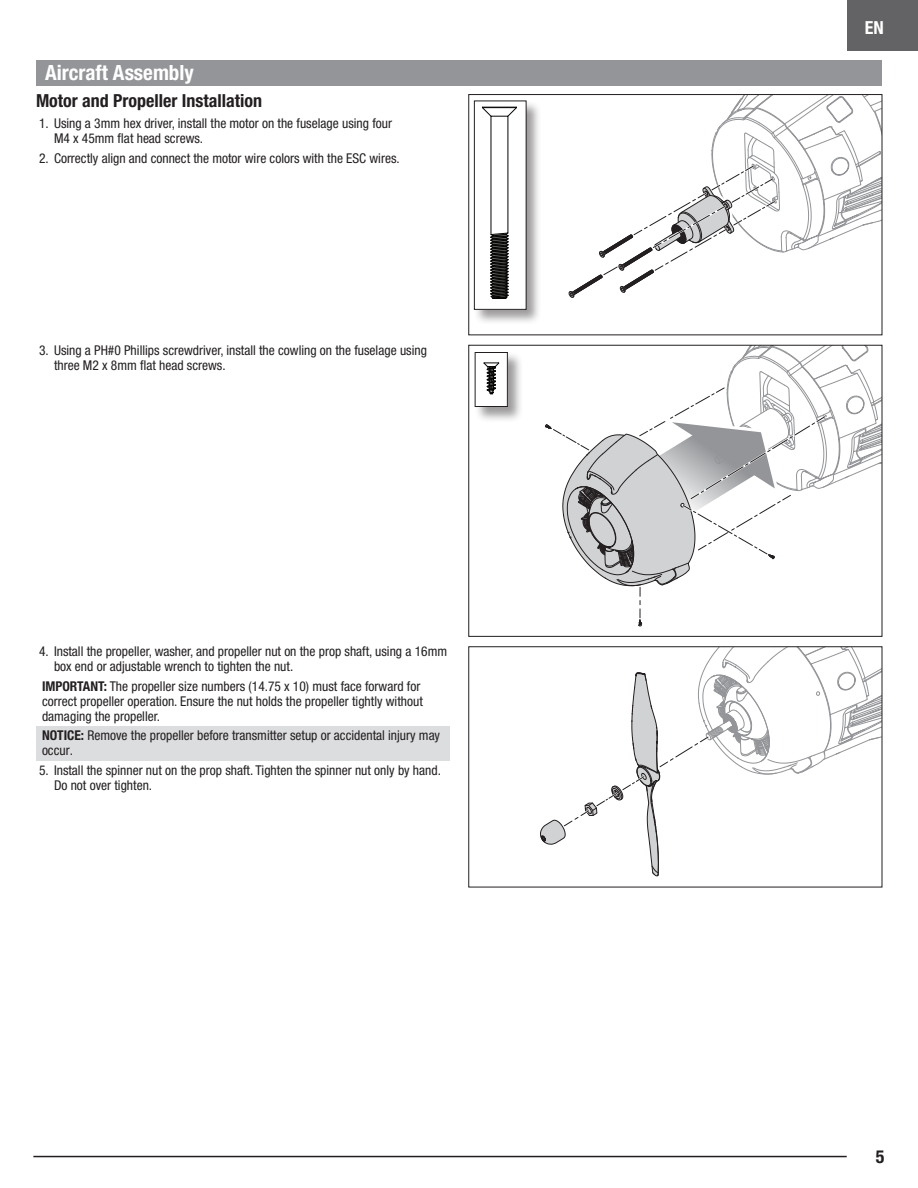
<style>
.page{position:relative;width:918px;height:1188px;background:#fff}
.page>*{position:absolute;margin:0;border:0;box-sizing:border-box;transform-origin:0 0}
.EFL_Main_Header{font:700 condensed 21px "Helvetica Neue LT Std";color:#fff}
.EFL_Sub-header{font:700 condensed 18px "Helvetica Neue LT Std";color:#231f20}
.t1{font:700 condensed 18px "Helvetica Neue LT Std";color:#fff}
.EFL_Note_Tip_Importa{font:condensed 13.5px/15px "Helvetica Neue LT Std";color:#231f20}
.EFL_Notice{font:condensed 13.5px/15px "Helvetica Neue LT Std";color:#231f20}
.s1{font-weight:700}
</style>
<div class="page">
<div style="left:847px;top:0;width:71px;height:51px;background:#636366"></div>
<hr style="left:33px;top:1156px;width:814px;height:1px;background:#231f20">
<div style="left:36px;top:61px;width:846px;height:25px;background:#939598"></div>
<svg style="left:568px;top:94px;width:315px;height:205px"></svg>
<svg style="left:540px;top:327px;width:343px;height:561px"></svg>
<div style="left:468px;top:646px;width:414px;height:241px;border:1px solid #231f20"></div>
<div style="left:473px;top:100px;width:69px;height:226px;background:#231f20;opacity:.45"></div>
<div style="left:474px;top:101px;width:52px;height:208px;background:#fff"></div>
<svg style="left:482px;top:107px;width:35px;height:192px"></svg>
<div style="left:474px;top:101px;width:52px;height:209px;border:1px solid #231f20"></div>
<div style="left:474px;top:352px;width:50px;height:71px;background:#231f20;opacity:.45"></div>
<div style="left:475px;top:352px;width:32px;height:54px;background:#fff"></div>
<svg style="left:484px;top:363px;width:15px;height:32px"></svg>
<div style="left:475px;top:352px;width:33px;height:55px;border:1px solid #231f20"></div>
<div style="left:36px;top:726px;width:414px;height:34px;background:#dcdddf"></div>
<p class="EFL_Main_Header" style="left:45px;top:60px;width:150px">Aircraft Assembly</p>
<p class="EFL_Sub-header" style="left:36px;top:90px;width:228px">Motor and Propeller Installation</p>
<p class="EFL_Note_Tip_Importa" style="left:54px;top:116px;width:340px;text-indent:-15px">1. Using a 3mm hex driver, install the motor on the fuselage using four<br>M4 x 45mm flat head screws.</p>
<p class="EFL_Note_Tip_Importa" style="left:39px;top:151px;width:362px">2. Correctly align and connect the motor wire colors with the ESC wires.</p>
<p class="EFL_Note_Tip_Importa" style="left:54px;top:342px;width:375px;text-indent:-15px">3. Using a PH#0 Phillips screwdriver, install the cowling on the fuselage using three M2 x 8mm flat head screws.</p>
<p class="EFL_Note_Tip_Importa" style="left:54px;top:644px;width:395px;text-indent:-15px">4. Install the propeller, washer, and propeller nut on the prop shaft, using a 16mm box end or adjustable wrench to tighten the nut.</p>
<p class="EFL_Note_Tip_Importa" style="left:42px;top:678px;width:382px"><span class="s1">IMPORTANT:</span> The propeller size numbers (14.75 x 10) must face forward for correct propeller operation. Ensure the nut holds the propeller tightly without damaging the propeller.</p>
<p class="EFL_Notice" style="left:42px;top:728px;width:400px"><span class="s1">NOTICE:</span> Remove the propeller before transmitter setup or accidental injury may occur.</p>
<p class="EFL_Note_Tip_Importa" style="left:54px;top:762px;width:388px;text-indent:-15px">5. Install the spinner nut on the prop shaft. Tighten the spinner nut only by hand.<br>Do not over tighten.</p>
<h2 class="t1" style="left:865px;top:17px;width:20px">EN</h2>
<h2 class="EFL_Sub-header" style="left:876px;top:1146px;width:10px">5</h2>
</div>
